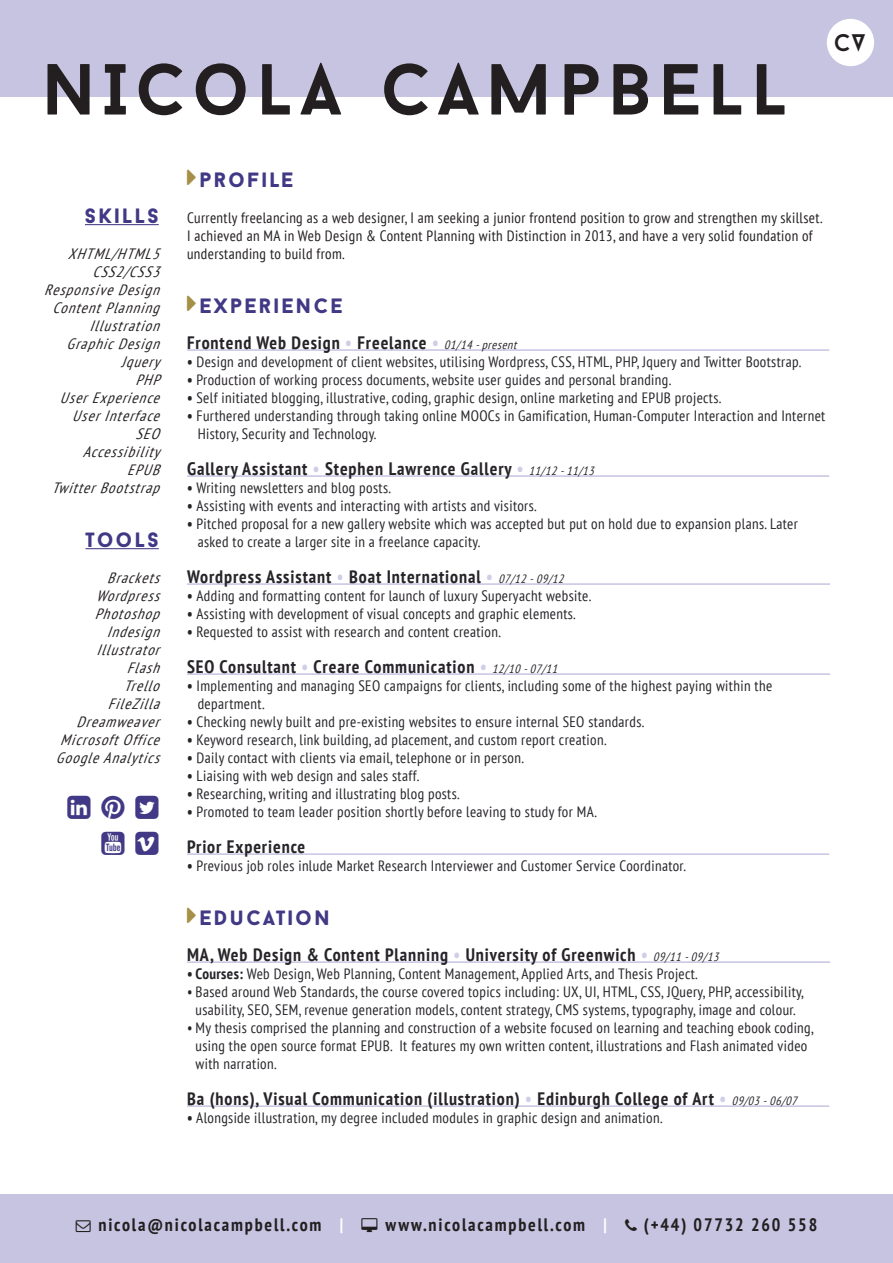
<style>
.page{position:relative;width:893px;height:1263px;background:#fff}
.page>*{position:absolute;margin:0;border:0;box-sizing:border-box;transform-origin:0 0}
.t1{font:700 72px "Baron Neue";letter-spacing:.1em;color:#231f20}
.t2{font:24px "Baron Neue";color:#231f20}
.t3{font:900 21px "Baron Neue";letter-spacing:.1em;color:#413985}
.t4{font:700 condensed 18px "PT Sans";letter-spacing:.05em;color:#272429}
.t5{font:700 condensed 18px "PT Sans";letter-spacing:.1em;color:#231f20}
.t6{font:condensed 15px/18px "PT Sans";letter-spacing:.025em;color:#272429}
.t7{font:italic condensed 15px "PT Sans";color:#231f20}
.t8{font:condensed 15px/18px "PT Sans";letter-spacing:.025em;color:#231f20}
.s1{color:#cfcee7}
.s2{font-weight:400;font-style:italic;font-size:12px}
.s3{font-weight:700}
.s4{color:#fff}
</style>
<div class="page">
<div style="left:0;top:0;width:893px;height:97px;background:#c6c4e1"></div>
<div style="left:0;top:1195px;width:893px;height:68px;background:#c6c4e1"></div>
<hr style="left:85px;top:224px;width:74px;height:1px;background:#413985">
<hr style="left:86px;top:548px;width:73px;height:1px;background:#413985">
<div style="left:827px;top:19px;width:47px;height:47px;background:#fff;border-radius:50%"></div>
<hr style="left:187px;top:961px;width:643px;height:2px;background:#c6c4e1">
<hr style="left:187px;top:853px;width:642px;height:2px;background:#c6c4e1">
<hr style="left:187px;top:673px;width:643px;height:2px;background:#c6c4e1">
<hr style="left:187px;top:349px;width:642px;height:2px;background:#c6c4e1">
<hr style="left:187px;top:475px;width:642px;height:2px;background:#c6c4e1">
<hr style="left:187px;top:583px;width:643px;height:2px;background:#c6c4e1">
<hr style="left:187px;top:1105px;width:642px;height:2px;background:#c6c4e1">
<p class="t1" style="left:42px;top:44px;width:747px">NICOLA CAMPBELL</p>
<p class="t2" style="left:834px;top:28px;width:33px">cV</p>
<p class="t3" style="left:85px;top:202px;width:75px">SKILLS</p>
<p class="t7" style="left:68px;top:244px;width:99px">XHTML/HTML5</p>
<p class="t7" style="left:92px;top:262px;width:75px">CSS2/CSS3</p>
<p class="t7" style="left:44px;top:280px;width:123px">ResponsiveDesign</p>
<p class="t7" style="left:53px;top:298px;width:114px">ContentPlanning</p>
<p class="t7" style="left:90px;top:316px;width:77px">Illustration</p>
<p class="t7" style="left:67px;top:334px;width:100px">GraphicDesign</p>
<p class="t7" style="left:121px;top:352px;width:46px">Jquery</p>
<p class="t7" style="left:135px;top:370px;width:32px">PHP</p>
<p class="t7" style="left:60px;top:388px;width:107px">UserExperience</p>
<p class="t7" style="left:72px;top:406px;width:95px">UserInterface</p>
<p class="t7" style="left:135px;top:424px;width:32px">SEO</p>
<p class="t7" style="left:83px;top:442px;width:85px">Accessibility</p>
<p class="t7" style="left:127px;top:460px;width:40px">EPUB</p>
<p class="t7" style="left:52px;top:478px;width:115px">TwitterBootstrap</p>
<p class="t3" style="left:86px;top:526px;width:75px">TOOLS</p>
<p class="t7" style="left:107px;top:568px;width:60px">Brackets</p>
<p class="t7" style="left:96px;top:586px;width:71px">Wordpress</p>
<p class="t7" style="left:95px;top:604px;width:72px">Photoshop</p>
<p class="t7" style="left:107px;top:622px;width:60px">Indesign</p>
<p class="t7" style="left:97px;top:640px;width:70px">Illustrator</p>
<p class="t7" style="left:127px;top:658px;width:40px">Flash</p>
<p class="t7" style="left:124px;top:676px;width:43px">Trello</p>
<p class="t7" style="left:108px;top:694px;width:59px">FileZilla</p>
<p class="t7" style="left:77px;top:712px;width:90px">Dreamweaver</p>
<p class="t7" style="left:60px;top:730px;width:107px">MicrosoftOffice</p>
<p class="t7" style="left:56px;top:748px;width:111px">GoogleAnalytics</p>
<p class="t3" style="left:199px;top:166px;width:96px">PROFILE</p>
<p class="t8" style="left:187px;top:208px;width:637px">Currently freelancing as a web designer, I am seeking a junior frontend position to grow and strengthen my skillset.<br>I achieved an MA in Web Design &amp; Content Planning with Distinction in 2013, and have a very solid foundation of understanding to build from.</p>
<p class="t3" style="left:199px;top:292px;width:145px">EXPERIENCE</p>
<p class="t4" style="left:187px;top:330px;width:335px">Frontend Web Design <span class="s1">•</span> Freelance <span class="s1">•</span> <span class="s2">01/14 -present</span></p>
<p class="t6" style="left:187px;top:352px;width:616px"><span class="s3">•</span> Design and development of client websites, utilising Wordpress, CSS, HTML, PHP, Jquery and Twitter Bootstrap.</p>
<p class="t6" style="left:187px;top:370px;width:486px"><span class="s3">•</span> Production of working process documents, website user guides and personal branding.</p>
<p class="t6" style="left:187px;top:388px;width:536px"><span class="s3">•</span> Self initiated blogging, illustrative, coding, graphic design, online marketing and EPUB projects.</p>
<p class="t6" style="left:198px;top:406px;width:629px;text-indent:-11px"><span class="s3">•</span> Furthered understanding through taking online MOOCs in Gamification, Human-Computer Interaction and Internet<br>History, Security and Technology.</p>
<p class="t4" style="left:187px;top:456px;width:412px">Gallery Assistant <span class="s1">•</span> Stephen Lawrence Gallery <span class="s1">•</span> <span class="s2">11/12 -11/13</span></p>
<p class="t6" style="left:187px;top:478px;width:206px"><span class="s3">•</span> Writing newsletters and blog posts.</p>
<p class="t6" style="left:187px;top:496px;width:351px"><span class="s3">•</span> Assisting with events and interacting with artists and visitors.</p>
<p class="t6" style="left:198px;top:514px;width:602px;text-indent:-11px"><span class="s3">•</span> Pitched proposal for a new gallery website which was accepted but put on hold due to expansion plans. Later asked to create a larger site in a freelance capacity.</p>
<p class="t4" style="left:187px;top:564px;width:382px">Wordpress Assistant <span class="s1">•</span> Boat International <span class="s1">•</span> <span class="s2">07/12 -09/12</span></p>
<p class="t6" style="left:187px;top:586px;width:406px"><span class="s3">•</span> Adding and formatting content for launch of luxury Superyacht website.</p>
<p class="t6" style="left:187px;top:604px;width:390px"><span class="s3">•</span> Assisting with development of visual concepts and graphic elements.</p>
<p class="t6" style="left:187px;top:622px;width:315px"><span class="s3">•</span> Requested to assist with research and content creation.</p>
<p class="t4" style="left:187px;top:654px;width:375px">SEO Consultant <span class="s1">•</span> Creare Communication <span class="s1">•</span> <span class="s2">12/10 -07/11</span></p>
<p class="t6" style="left:198px;top:676px;width:576px;text-indent:-11px"><span class="s3">•</span> Implementing and managing SEO campaigns for clients, including some of the highest paying within the department.</p>
<p class="t6" style="left:187px;top:712px;width:459px"><span class="s3">•</span> Checking newly built and pre-existing websites to ensure internal SEO standards.</p>
<p class="t6" style="left:187px;top:730px;width:421px"><span class="s3">•</span> Keyword research, link building, ad placement, and custom report creation.</p>
<p class="t6" style="left:187px;top:748px;width:338px"><span class="s3">•</span> Daily contact with clients via email, telephone or in person.</p>
<p class="t6" style="left:187px;top:766px;width:234px"><span class="s3">•</span> Liaising with web design and sales staff.</p>
<p class="t6" style="left:187px;top:784px;width:274px"><span class="s3">•</span> Researching, writing and illustrating blog posts.</p>
<p class="t6" style="left:187px;top:802px;width:412px"><span class="s3">•</span> Promoted to team leader position shortly before leaving to study for MA.</p>
<p class="t4" style="left:187px;top:834px;width:120px">Prior Experience</p>
<p class="t6" style="left:187px;top:856px;width:500px"><span class="s3">•</span> Previous job roles inlude Market Research Interviewer and Customer Service Coordinator.</p>
<p class="t3" style="left:199px;top:904px;width:132px">EDUCATION</p>
<p class="t4" style="left:187px;top:942px;width:536px">MA, Web Design &amp; Content Planning <span class="s1">•</span> University of Greenwich <span class="s1">•</span> <span class="s2">09/11 -09/13</span></p>
<p class="t6" style="left:187px;top:964px;width:512px"><span class="s3">• Courses:</span> Web Design, Web Planning, Content Management, Applied Arts, and Thesis Project.</p>
<p class="t6" style="left:187px;top:982px;width:618px;text-align:center">• Based around Web Standards, the course covered topics including: UX, UI, HTML, CSS, JQuery, PHP, accessibility, usability, SEO, SEM, revenue generation models, content strategy, CMS systems, typography, image and colour.</p>
<p class="t6" style="left:196px;top:1018px;width:620px;text-indent:-9px">• My thesis comprised the planning and construction of a website focused on learning and teaching ebook coding, using the open source format EPUB. It features my own written content, illustrations and Flash animated video with narration.</p>
<p class="t4" style="left:187px;top:1086px;width:615px">Ba (hons), Visual Communication (illustration) <span class="s1">•</span> Edinburgh College of Art <span class="s1">•</span> <span class="s2">09/03 -06/07</span></p>
<p class="t6" style="left:187px;top:1108px;width:477px"><span class="s3">•</span> Alongside illustration, my degree included modules in graphic design and animation.</p>
<p class="t5" style="left:99px;top:1212px;width:246px">nicola@nicolacampbell.com <span class="s4">|</span></p>
<p class="t5" style="left:385px;top:1212px;width:223px">www.nicolacampbell.com <span class="s4">|</span></p>
<p class="t5" style="left:644px;top:1212px;width:175px">(+44) 07732 260 558</p>
</div>
